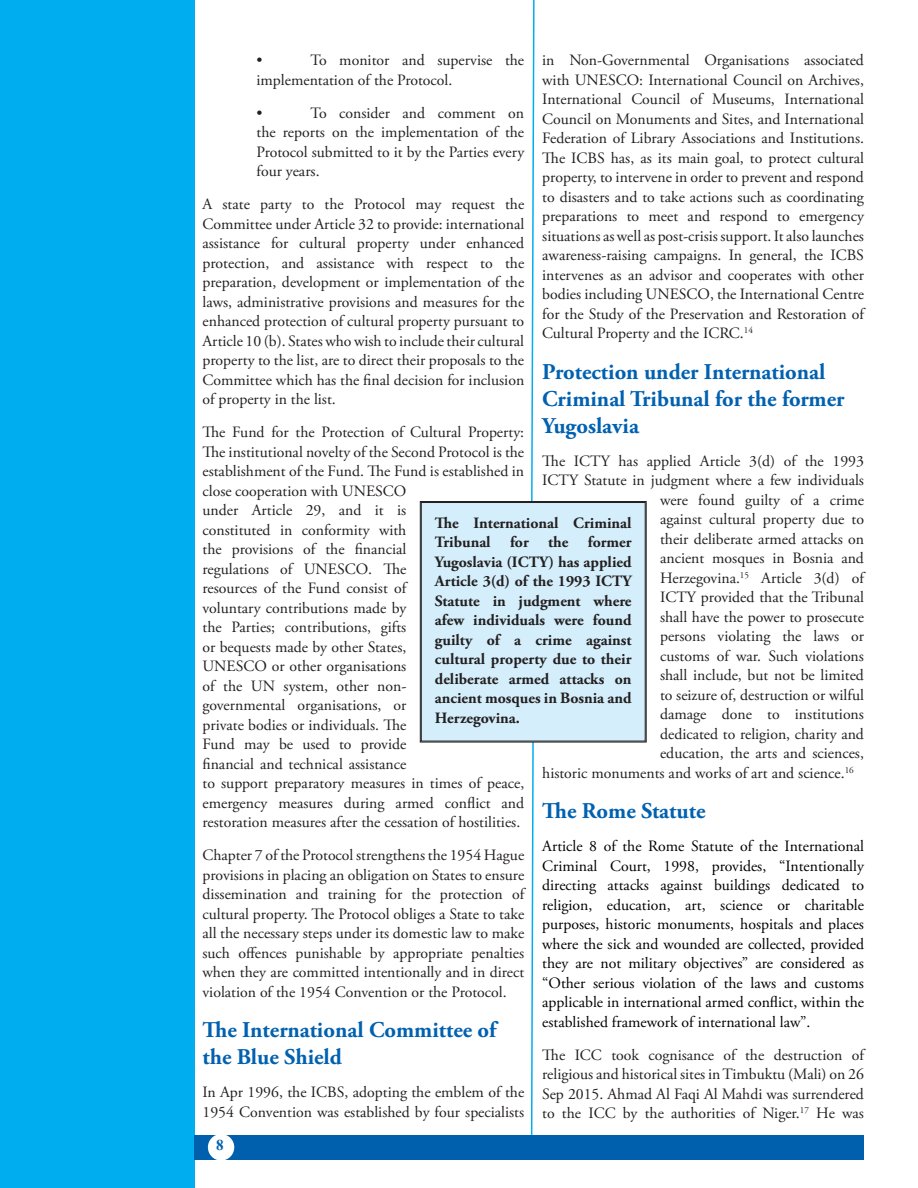
<style>
.page{position:relative;width:918px;height:1188px;background:#fff}
.page>*{position:absolute;margin:0;border:0;box-sizing:border-box;transform-origin:0 0}
.BT{font:700 22.5px/27px "Adobe Garamond Pro";color:#0161b0}
.BT-2{font:15.75px/19.5px "Adobe Garamond Pro";color:#231f20;text-align:justify}
.BT-3{font:15.75px/19.5px "Adobe Garamond Pro";color:#000;text-align:justify}
.BT-4{font:700 15.75px/19.5px "Adobe Garamond Pro";color:#231f20;text-align:justify}
.t1{font:700 15px "Times New Roman";color:#0160ae}
</style>
<div class="page">
<div style="left:0;top:0;width:194px;height:1188px;background:#00aeef"></div>
<div style="left:194px;top:1135px;width:670px;height:24px;background:#0160ae"></div>
<div style="left:208px;top:1134px;width:26px;height:27px;background:#fff;border-radius:50%"></div>
<svg style="left:530px;top:0;width:5px;height:1135px"></svg>
<div style="left:420px;top:501px;width:227px;height:242px;background:#d4effb"></div>
<div style="left:421px;top:502px;width:224px;height:239px;border:1px solid #231f20"></div>
<p class="BT-2" style="left:256px;top:51px;width:269px;text-indent:54px">To monitor and supervise the implementation of the Protocol.</p>
<p class="BT-2" style="left:256px;top:104px;width:8px">•</p>
<p class="BT-2" style="left:542px;top:51px;width:323px">in Non-Governmental Organisations associated with UNESCO: International Council on Archives, International Council of Museums, International Council on Monuments and Sites, and International Federation of Library Associations and Institutions.<br>The ICBS has, as its main goal, to protect cultural property, to intervene in order to prevent and respond to disasters and to take actions such as coordinating preparations to meet and respond to emergency situations as well as post-crisis support. It also launches awareness-raising campaigns. In general, the ICBS intervenes as an advisor and cooperates with other bodies including UNESCO, the International Centre for the Study of the Preservation and Restoration of Cultural Property and the ICRC.<sup>14</sup></p>
<p class="BT" style="left:542px;top:359px;width:304px">Protection under International<br>Criminal Tribunal for the former<br>Yugoslavia</p>
<p class="BT-2" style="left:542px;top:452px;width:323px">The ICTY has applied Article 3(d) of the 1993</p>
<p class="BT-2" style="left:542px;top:471px;width:323px">ICTY Statute in judgment where a few individuals</p>
<p class="BT-2" style="left:660px;top:491px;width:205px">were found guilty of a crime</p>
<p class="BT-2" style="left:660px;top:510px;width:205px">against cultural property due to</p>
<p class="BT-2" style="left:660px;top:530px;width:205px">their deliberate armed attacks on</p>
<p class="BT-2" style="left:660px;top:549px;width:205px">ancient mosques in Bosnia and</p>
<p class="BT-2" style="left:660px;top:569px;width:205px">Herzegovina.<sup>15</sup> Article 3(d) of</p>
<p class="BT-2" style="left:660px;top:588px;width:205px">ICTY provided that the Tribunal</p>
<p class="BT-2" style="left:660px;top:608px;width:205px">shall have the power to prosecute</p>
<p class="BT-2" style="left:660px;top:627px;width:205px">persons violating the laws or</p>
<p class="BT-2" style="left:660px;top:647px;width:205px">customs of war. Such violations</p>
<p class="BT-2" style="left:660px;top:666px;width:205px">shall include, but not be limited</p>
<p class="BT-2" style="left:660px;top:686px;width:205px">to seizure of, destruction or wilful</p>
<p class="BT-2" style="left:660px;top:705px;width:205px">damage done to institutions</p>
<p class="BT-2" style="left:660px;top:725px;width:205px">dedicated to religion, charity and</p>
<p class="BT-2" style="left:660px;top:744px;width:205px">education, the arts and sciences,</p>
<p class="BT-2" style="left:542px;top:764px;width:313px">historic monuments and works of art and science.<sup>16</sup></p>
<p class="BT" style="left:542px;top:798px;width:165px">The Rome Statute</p>
<p class="BT-3" style="left:542px;top:837px;width:323px">Article 8 of the Rome Statute of the International Criminal Court, 1998, provides, “Intentionally directing attacks against buildings dedicated to religion, education, art, science or charitable purposes, historic monuments, hospitals and places where the sick and wounded are collected, provided they are not military objectives” are considered as “Other serious violation of the laws and customs applicable in international armed conflict, within the established framework of international law”.</p>
<p class="BT-2" style="left:542px;top:1046px;width:323px">The ICC took cognisance of the destruction of religious and historical sites in Timbuktu (Mali) on 26<br>Sep 2015. Ahmad Al Faqi Al Mahdi was surrendered to the ICC by the authorities of Niger.<sup>17</sup> He was</p>
<p class="BT-2" style="left:256px;top:51px;width:8px">•</p>
<p class="BT-2" style="left:256px;top:104px;width:269px;text-indent:54px">To consider and comment on the reports on the implementation of the Protocol submitted to it by the Parties every four years.</p>
<p class="BT-2" style="left:202px;top:195px;width:323px">A state party to the Protocol may request the Committee under Article 32 to provide: international assistance for cultural property under enhanced protection, and assistance with respect to the preparation, development or implementation of the laws, administrative provisions and measures for the enhanced protection of cultural property pursuant to Article 10 (b). States who wish to include their cultural property to the list, are to direct their proposals to the Committee which has the final decision for inclusion of property in the list.</p>
<p class="BT-2" style="left:202px;top:423px;width:323px;text-align:left">The Fund for the Protection of Cultural Property:<br>The institutional novelty of the Second Protocol is the establishment of the Fund. The Fund is established in close cooperation with UNESCO<br>under Article 29, and it is<br>constituted in conformity with<br>the provisions of the financial<br>regulations of UNESCO. The<br>resources of the Fund consist of<br>voluntary contributions made by<br>the Parties; contributions, gifts<br>or bequests made by other States,<br>UNESCO or other organisations<br>of the UN system, other non-<br>governmental organisations, or<br>private bodies or individuals. The<br>Fund may be used to provide<br>financial and technical assistance<br>to support preparatory measures in times of peace, emergency measures during armed conflict and restoration measures after the cessation of hostilities.</p>
<p class="BT-2" style="left:202px;top:846px;width:323px">Chapter 7 of the Protocol strengthens the 1954 Hague provisions in placing an obligation on States to ensure dissemination and training for the protection of cultural property. The Protocol obliges a State to take all the necessary steps under its domestic law to make such offences punishable by appropriate penalties when they are committed intentionally and in direct violation of the 1954 Convention or the Protocol.</p>
<p class="BT" style="left:202px;top:1017px;width:295px">The International Committee of the Blue Shield</p>
<p class="BT-2" style="left:202px;top:1083px;width:323px">In Apr 1996, the ICBS, adopting the emblem of the<br>1954 Convention was established by four specialists</p>
<p class="BT-4" style="left:435px;top:513px;width:198px">The International Criminal Tribunal for the former Yugoslavia (ICTY) has applied Article 3(d) of the 1993 ICTY Statute in judgment where afew individuals were found guilty of a crime against cultural property due to their deliberate armed attacks on ancient mosques in Bosnia and Herzegovina.</p>
<p class="t1" style="left:216px;top:1135px;width:9px">8</p>
</div>
